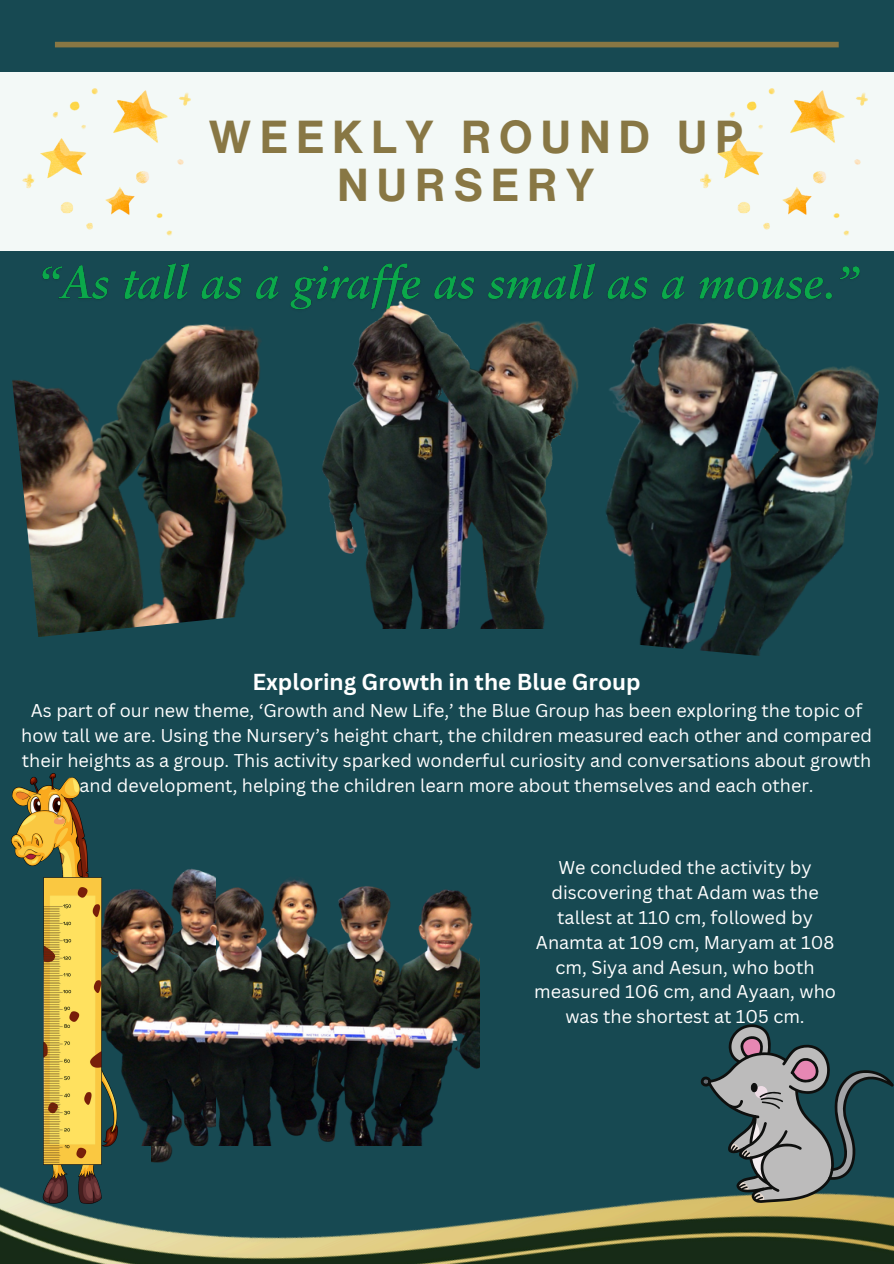
<style>
.page{position:relative;width:894px;height:1264px;background:#fff}
.page>*{position:absolute;margin:0;border:0;box-sizing:border-box;transform-origin:0 0}
.t1{font:700 45px/48.3px "Helvetica Now Text";letter-spacing:.17em;color:#874;text-align:center}
.t2{font:700 22.5px "Canva Sans";color:#fff}
.t3{font:18px/24.8px "Canva Sans";color:#fff;text-align:center}
</style>
<div class="page">
<div style="left:0;top:0;width:893px;height:1263px;background:#174952"></div>
<img style="left:0;top:628px;width:893px;height:635px">
<div style="left:55px;top:42px;width:783px;height:5px;background:#874"></div>
<div style="left:0;top:72px;width:893px;height:179px;background:#f3f9f7"></div>
<img style="left:700px;top:88px;width:168px;height:147px">
<img style="left:22px;top:88px;width:169px;height:147px">
<img style="left:322px;top:315px;width:257px;height:313px">
<img style="left:579px;top:322px;width:306px;height:342px">
<svg style="left:700px;top:1023px;width:193px;height:179px"></svg>
<img style="left:3px;top:324px;width:298px;height:313px">
<img style="left:151px;top:1145px;width:64px;height:29px">
<img style="left:117px;top:843px;width:362px;height:302px">
<img style="left:11px;top:773px;width:106px;height:429px">
<img style="left:42px;top:263px;width:818px;height:52px">
<p class="t1" style="left:208px;top:112px;width:535px">WEEKLY ROUND UP<br>NURSERY</p>
<p class="t2" style="left:252px;top:666px;width:389px">Exploring Growth in the Blue Group</p>
<p class="t3" style="left:21px;top:698px;width:851px">As part of our new theme, ‘Growth and New Life,’ the Blue Group has been exploring the topic of how tall we are. Using the Nursery’s height chart, the children measured each other and compared their heights as a group. This activity sparked wonderful curiosity and conversations about growth and development, helping the children learn more about themselves and each other.</p>
<h1 class="t3" style="left:534px;top:855px;width:303px">We concluded the activity by discovering that Adam was the tallest at 110 cm, followed by<br>Anamta at 109 cm, Maryam at 108 cm, Siya and Aesun, who both measured 106 cm, and Ayaan, who was the shortest at 105 cm.</h1>
</div>
